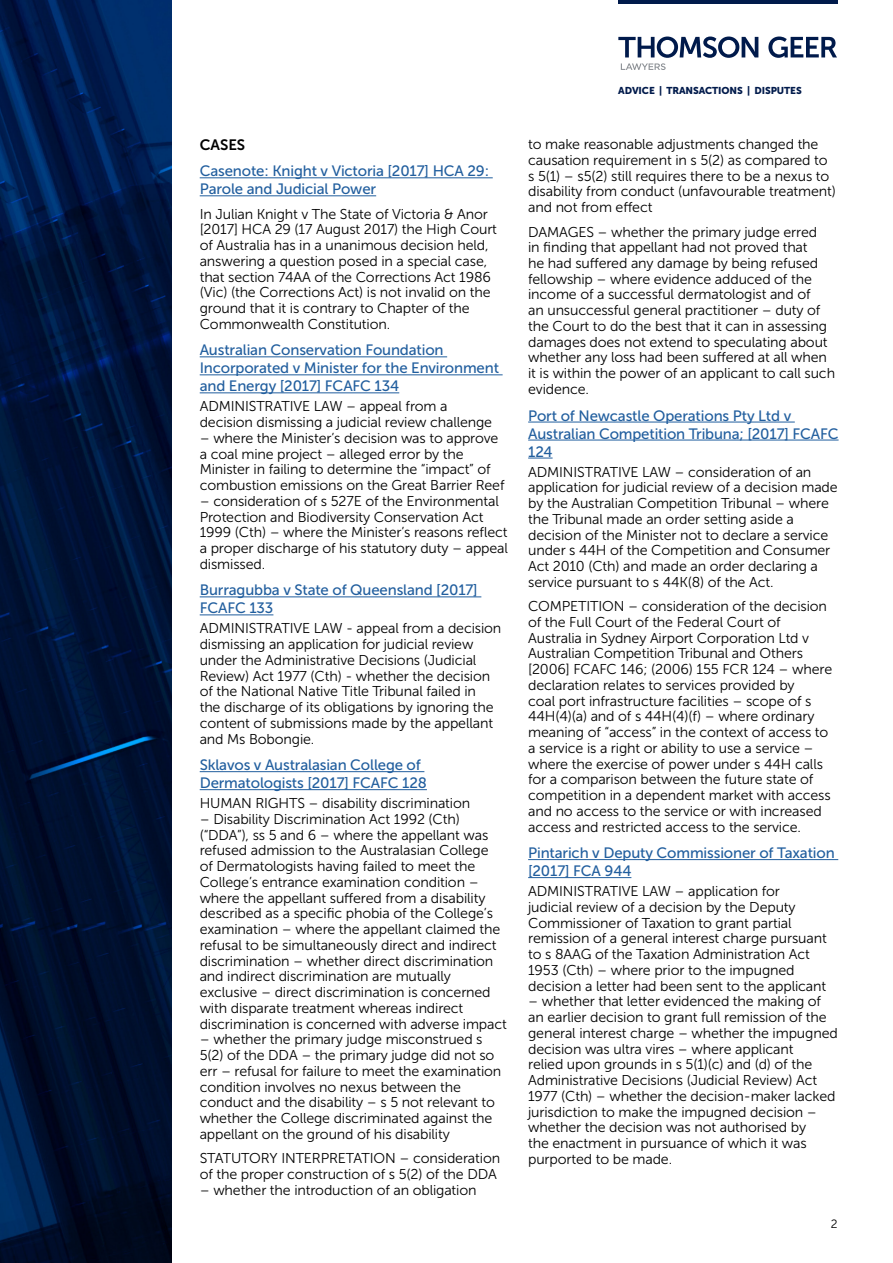
<style>
.page{position:relative;width:893px;height:1263px;background:#fff}
.page>*{position:absolute;margin:0;border:0;box-sizing:border-box;transform-origin:0 0}
.t1{font:15px/18px "Museo Sans 500";letter-spacing:-.01em;color:#215e9e}
.t2{font:15px "Museo Sans 700";color:#000}
.t3{font:14.25px/15.8px "Museo Sans 300";letter-spacing:-.01em;color:#000}
.t4{font:12px "Museo Sans 300";color:#000}
.t5{font:9.9px "Museo Sans 900";letter-spacing:-.01em;color:#001a4b}
</style>
<div class="page">
<img style="left:0;top:0;width:172px;height:1263px">
<svg style="left:618px;top:37px;width:219px;height:33px"></svg>
<hr style="left:618px;top:0;width:219px;height:4px;background:#001a4b">
<hr style="left:200px;top:177px;width:293px;height:1px;background:#215e9e">
<hr style="left:200px;top:195px;width:176px;height:1px;background:#215e9e">
<hr style="left:200px;top:356px;width:247px;height:1px;background:#215e9e">
<hr style="left:200px;top:374px;width:303px;height:1px;background:#215e9e">
<hr style="left:200px;top:392px;width:199px;height:1px;background:#215e9e">
<hr style="left:200px;top:596px;width:281px;height:1px;background:#215e9e">
<hr style="left:200px;top:614px;width:73px;height:1px;background:#215e9e">
<hr style="left:200px;top:771px;width:224px;height:1px;background:#215e9e">
<hr style="left:200px;top:789px;width:227px;height:1px;background:#215e9e">
<hr style="left:528px;top:422px;width:267px;height:1px;background:#215e9e">
<hr style="left:528px;top:440px;width:311px;height:1px;background:#215e9e">
<svg style="left:528px;top:458px;width:25px;height:1px"></svg>
<hr style="left:528px;top:859px;width:310px;height:1px;background:#215e9e">
<hr style="left:528px;top:877px;width:103px;height:1px;background:#215e9e">
<p class="t2" style="left:200px;top:136px;width:47px">CASES</p>
<p class="t1" style="left:200px;top:162px;width:291px">Casenote: Knight v Victoria [2017] HCA 29:<br>Parole and Judicial Power</p>
<p class="t3" style="left:200px;top:206px;width:299px">In Julian Knight v The State of Victoria &amp; Anor [2017] HCA 29 (17 August 2017) the High Court of Australia has in a unanimous decision held, answering a question posed in a special case, that section 74AA of the Corrections Act 1986 (Vic) (the Corrections Act) is not invalid on the ground that it is contrary to Chapter of the Commonwealth Constitution.</p>
<p class="t1" style="left:200px;top:341px;width:301px">Australian Conservation Foundation<br>Incorporated v Minister for the Environment and Energy [2017] FCAFC 134</p>
<p class="t3" style="left:200px;top:399px;width:294px">ADMINISTRATIVE LAW – appeal from a decision dismissing a judicial review challenge</p>
<p class="t3" style="left:200px;top:430px;width:306px">– where the Minister’s decision was to approve a coal mine project – alleged error by the Minister in failing to determine the “impact” of combustion emissions on the Great Barrier Reef</p>
<p class="t3" style="left:200px;top:493px;width:310px">– consideration of s 527E of the Environmental Protection and Biodiversity Conservation Act 1999 (Cth) – where the Minister’s reasons reflect a proper discharge of his statutory duty – appeal dismissed.</p>
<p class="t1" style="left:200px;top:581px;width:280px">Burragubba v State of Queensland [2017]<br>FCAFC 133</p>
<p class="t3" style="left:200px;top:621px;width:303px">ADMINISTRATIVE LAW - appeal from a decision dismissing an application for judicial review under the Administrative Decisions (Judicial Review) Act 1977 (Cth) - whether the decision of the National Native Title Tribunal failed in<br>the discharge of its obligations by ignoring the content of submissions made by the appellant and Ms Bobongie.</p>
<p class="t1" style="left:200px;top:756px;width:229px">Sklavos v Australasian College of<br>Dermatologists [2017] FCAFC 128</p>
<p class="t3" style="left:200px;top:795px;width:272px">HUMAN RIGHTS – disability discrimination</p>
<p class="t3" style="left:200px;top:811px;width:309px">– Disability Discrimination Act 1992 (Cth) (“DDA”), ss 5 and 6 – where the appellant was refused admission to the Australasian College<br>of Dermatologists having failed to meet the College’s entrance examination condition – where the appellant suffered from a disability described as a specific phobia of the College’s examination – where the appellant claimed the refusal to be simultaneously direct and indirect discrimination – whether direct discrimination and indirect discrimination are mutually exclusive – direct discrimination is concerned with disparate treatment whereas indirect discrimination is concerned with adverse impact</p>
<p class="t3" style="left:200px;top:1032px;width:303px">– whether the primary judge misconstrued s 5(2) of the DDA – the primary judge did not so err – refusal for failure to meet the examination condition involves no nexus between the conduct and the disability – s 5 not relevant to whether the College discriminated against the appellant on the ground of his disability</p>
<p class="t3" style="left:200px;top:1150px;width:302px">STATUTORY INTERPRETATION – consideration of the proper construction of s 5(2) of the DDA</p>
<p class="t3" style="left:200px;top:1182px;width:278px">– whether the introduction of an obligation</p>
<p class="t5" style="left:618px;top:85px;width:185px">ADVICE | TRANSACTIONS | DISPUTES</p>
<p class="t3" style="left:528px;top:137px;width:309px">to make reasonable adjustments changed the causation requirement in s 5(2) as compared to s 5(1) – s5(2) still requires there to be a nexus to disability from conduct (unfavourable treatment) and not from effect</p>
<p class="t3" style="left:528px;top:224px;width:308px">DAMAGES – whether the primary judge erred<br>in finding that appellant had not proved that<br>he had suffered any damage by being refused fellowship – where evidence adduced of the income of a successful dermatologist and of<br>an unsuccessful general practitioner – duty of the Court to do the best that it can in assessing damages does not extend to speculating about whether any loss had been suffered at all when it is within the power of an applicant to call such evidence.</p>
<p class="t1" style="left:528px;top:406px;width:312px">Port of Newcastle Operations Pty Ltd v<br>Australian Competition Tribuna; [2017] FCAFC<br>124</p>
<p class="t3" style="left:528px;top:464px;width:311px">ADMINISTRATIVE LAW – consideration of an application for judicial review of a decision made by the Australian Competition Tribunal – where the Tribunal made an order setting aside a decision of the Minister not to declare a service under s 44H of the Competition and Consumer Act 2010 (Cth) and made an order declaring a service pursuant to s 44K(8) of the Act.</p>
<p class="t3" style="left:528px;top:598px;width:306px">COMPETITION – consideration of the decision of the Full Court of the Federal Court of Australia in Sydney Airport Corporation Ltd v Australian Competition Tribunal and Others [2006] FCAFC 146; (2006) 155 FCR 124 – where declaration relates to services provided by<br>coal port infrastructure facilities – scope of s 44H(4)(a) and of s 44H(4)(f) – where ordinary meaning of “access” in the context of access to a service is a right or ability to use a service – where the exercise of power under s 44H calls for a comparison between the future state of competition in a dependent market with access and no access to the service or with increased access and restricted access to the service.</p>
<p class="t1" style="left:528px;top:844px;width:308px">Pintarich v Deputy Commissioner of Taxation [2017] FCA 944</p>
<p class="t3" style="left:528px;top:883px;width:300px">ADMINISTRATIVE LAW – application for judicial review of a decision by the Deputy Commissioner of Taxation to grant partial remission of a general interest charge pursuant to s 8AAG of the Taxation Administration Act 1953 (Cth) – where prior to the impugned decision a letter had been sent to the applicant</p>
<p class="t3" style="left:528px;top:994px;width:311px">– whether that letter evidenced the making of an earlier decision to grant full remission of the general interest charge – whether the impugned decision was ultra vires – where applicant<br>relied upon grounds in s 5(1)(c) and (d) of the Administrative Decisions (Judicial Review) Act 1977 (Cth) – whether the decision-maker lacked jurisdiction to make the impugned decision – whether the decision was not authorised by<br>the enactment in pursuance of which it was purported to be made.</p>
<p class="t4" style="left:831px;top:1217px;width:8px">2</p>
</div>
